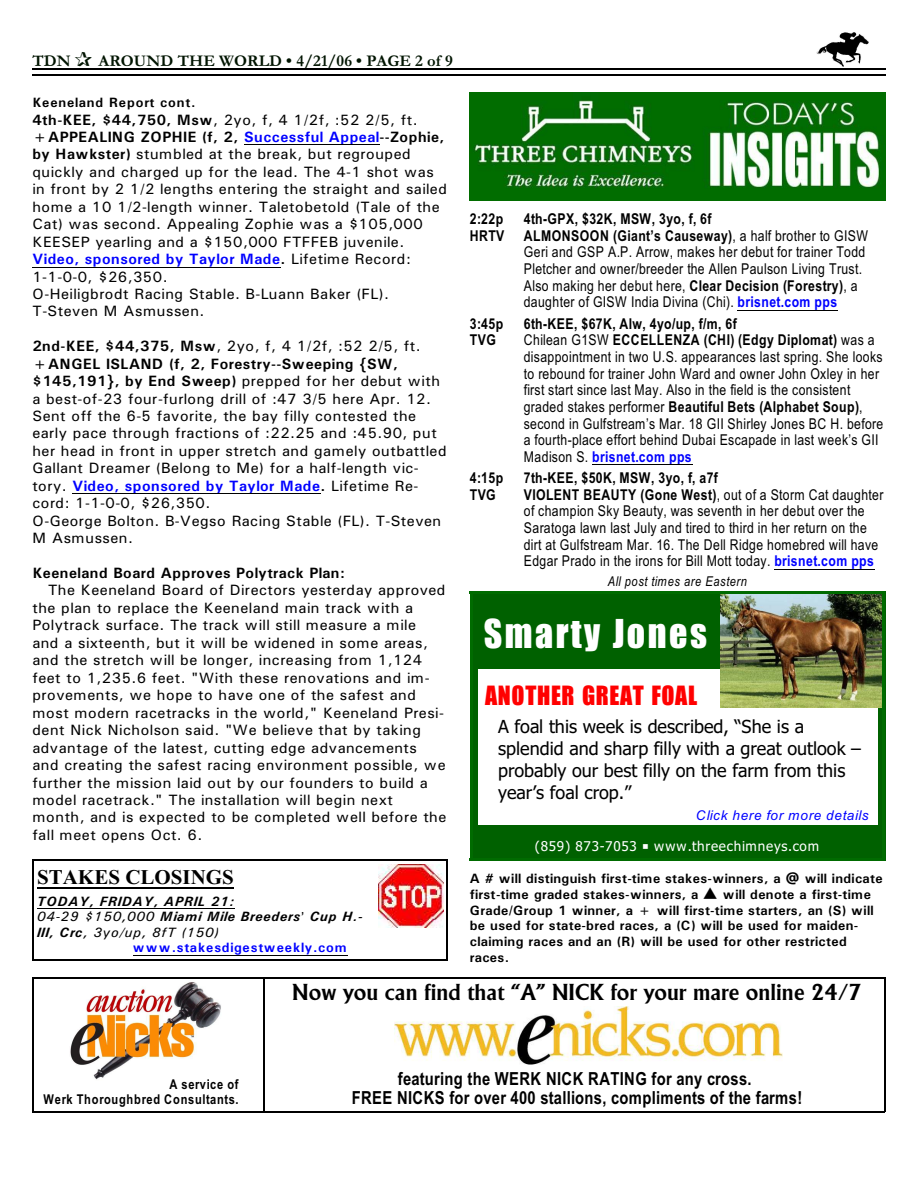
<style>
.page{position:relative;width:918px;height:1188px;background:#fff}
.page>*{position:absolute;margin:0;border:0;box-sizing:border-box;transform-origin:0 0}
.t1{font:40.5px "Billboard";letter-spacing:.06em;color:#fff}
.t2{font:27px "Billboard";letter-spacing:.025em;color:#f00}
.t3{font:700 22.35px "Alberta";color:#000}
.t4{font:700 21px "Times New Roman";letter-spacing:.005em;color:#000}
.t5{font:18px/21.8px "Tahoma";letter-spacing:.005em;color:#000}
.t6{font:700 18px/18.6px "Arial Narrow";letter-spacing:.015em;color:#000;text-align:center}
.t7{font:700 16.5px "Garamond";letter-spacing:.005em;color:#001400}
.t8{font:15px/17.4px "Univers";letter-spacing:.03em;color:#000}
.t9{font:15px/16.6px "Arial Narrow";letter-spacing:.02em;color:#000}
.t10{font:700 15px "Arial Narrow";letter-spacing:.03em;color:#000}
.t11{font:700 15px "Univers";letter-spacing:.03em;color:#000}
.t12{font:700 13.5px/15.6px "Univers";letter-spacing:.025em;color:#000}
.t13{font:italic 700 13.5px "Univers";letter-spacing:.065em;color:#000}
.t14{font:700 13.5px/15.6px "Arial Narrow";letter-spacing:.055em;color:#000;text-align:right}
.t15{font:13.5px "Tahoma";letter-spacing:.06em;color:#fff}
.t16{font:700 13.5px "Univers";letter-spacing:.065em;color:#00f}
.t17{font:italic 13.5px "Univers";letter-spacing:.065em;color:#000}
.t18{font:italic 13.5px "Arial";letter-spacing:.055em;color:#00f}
.t19{font:italic 13.5px "Arial Narrow";letter-spacing:.04em;color:#000}
.t20{font:700 13.5px "Univers";letter-spacing:.065em;color:#000}
.s1{font-weight:700}
.s2{font-weight:700;color:#00f}
.s3{font-weight:400}
</style>
<div class="page">
<img style="left:817px;top:32px;width:51px;height:34px">
<hr style="left:32px;top:68px;width:853px;height:1px;background:#000">
<hr style="left:32px;top:75px;width:853px;height:1px;background:#000">
<img style="left:70px;top:982px;width:151px;height:98px">
<img style="left:394px;top:1007px;width:389px;height:57px">
<hr style="left:263px;top:979px;width:2px;height:132px;background:#000">
<hr style="left:32px;top:977px;width:2px;height:135px;background:#000">
<hr style="left:884px;top:977px;width:1px;height:135px;background:#000">
<hr style="left:32px;top:977px;width:853px;height:2px;background:#000">
<hr style="left:32px;top:1111px;width:853px;height:1px;background:#000">
<img style="left:379px;top:865px;width:64px;height:63px">
<hr style="left:37px;top:887px;width:197px;height:1px;background:#000">
<hr style="left:37px;top:908px;width:198px;height:1px;background:#000">
<hr style="left:133px;top:955px;width:215px;height:1px;background:#000">
<hr style="left:32px;top:859px;width:2px;height:101px;background:#000">
<hr style="left:447px;top:859px;width:1px;height:101px;background:#000">
<hr style="left:32px;top:859px;width:416px;height:2px;background:#000">
<hr style="left:32px;top:959px;width:416px;height:1px;background:#000">
<img style="left:470px;top:93px;width:416px;height:108px">
<hr style="left:738px;top:310px;width:100px;height:1px;background:#000">
<hr style="left:592px;top:464px;width:100px;height:1px;background:#000">
<hr style="left:774px;top:569px;width:100px;height:1px;background:#000">
<div style="left:470px;top:591px;width:415px;height:270px;background:#006100"></div>
<div style="left:478px;top:670px;width:399px;height:155px;background:#fff"></div>
<img style="left:720px;top:594px;width:162px;height:114px">
<hr style="left:470px;top:591px;width:3px;height:270px;background:#006b00">
<hr style="left:883px;top:591px;width:2px;height:270px;background:#006b00">
<hr style="left:470px;top:591px;width:415px;height:3px;background:#006b00">
<hr style="left:470px;top:858px;width:415px;height:3px;background:#006b00">
<hr style="left:244px;top:144px;width:136px;height:1px;background:#000">
<hr style="left:32px;top:267px;width:249px;height:1px;background:#000">
<hr style="left:72px;top:493px;width:249px;height:1px;background:#000">
<p class="t7" style="left:32px;top:55px;width:40px">TDN</p>
<p class="t7" style="left:98px;top:55px;width:356px">AROUND THE WORLD • 4/21/06 • PAGE 2 of 9</p>
<p class="t20" style="left:32px;top:98px;width:165px">Keeneland Report cont.</p>
<p class="t8" style="left:32px;top:112px;width:416px"><span class="s1">4th-KEE, $44,750, Msw</span>, 2yo, f, 4 1/2f, :52 2/5, ft. <span class="s1">+APPEALING ZOPHIE (f, 2,</span> <span class="s2">Successful Appeal</span><span class="s1">--Zophie, by Hawkster)</span> stumbled at the break, but regrouped quickly and charged up for the lead. The 4-1 shot was in front by 2 1/2 lengths entering the straight and sailed home a 10 1/2-length winner. Taletobetold (Tale of the Cat) was second. Appealing Zophie was a $105,000<br>KEESEP yearling and a $150,000 FTFFEB juvenile.<br><span class="s2">Video, sponsored by Taylor Made</span><span class="s1">.</span> Lifetime Record:<br>1-1-0-0, $26,350.<br>O-Heiligbrodt Racing Stable. B-Luann Baker (FL).<br>T-Steven M Asmussen.</p>
<p class="t8" style="left:32px;top:339px;width:416px"><span class="s1">2nd-KEE, $44,375, Msw</span>, 2yo, f, 4 1/2f, :52 2/5, ft. <span class="s1">+ANGEL ISLAND (f, 2, Forestry--Sweeping {SW, $145,191}, by End Sweep)</span> prepped for her debut with a best-of-23 four-furlong drill of :47 3/5 here Apr. 12.<br>Sent off the 6-5 favorite, the bay filly contested the early pace through fractions of :22.25 and :45.90, put her head in front in upper stretch and gamely outbattled Gallant Dreamer (Belong to Me) for a half-length vic&shy;tory. <span class="s2">Video, sponsored by Taylor Made</span><span class="s1">.</span> Lifetime Re&shy;cord: 1-1-0-0, $26,350.<br>O-George Bolton. B-Vegso Racing Stable (FL). T-Steven M Asmussen.</p>
<p class="t11" style="left:32px;top:568px;width:314px">Keeneland Board Approves Polytrack Plan:</p>
<p class="t8" style="left:32px;top:583px;width:416px;text-indent:16px">The Keeneland Board of Directors yesterday approved the plan to replace the Keeneland main track with a Polytrack surface. The track will still measure a mile<br>and a sixteenth, but it will be widened in some areas, and the stretch will be longer, increasing from 1,124 feet to 1,235.6 feet. "With these renovations and im&shy;provements, we hope to have one of the safest and most modern racetracks in the world," Keeneland Presi&shy;dent Nick Nicholson said. "We believe that by taking advantage of the latest, cutting edge advancements and creating the safest racing environment possible, we further the mission laid out by our founders to build a model racetrack." The installation will begin next month, and is expected to be completed well before the fall meet opens Oct. 6.</p>
<h3 class="t4" style="left:37px;top:870px;width:198px">STAKES CLOSINGS</h3>
<p class="t13" style="left:37px;top:896px;width:199px">TODAY, FRIDAY, APRIL 21:</p>
<p class="t13" style="left:37px;top:912px;width:327px"><span class="s3">04-29 $150,000</span> Miami Mile Breeders Cup H.-</p>
<p class="t17" style="left:37px;top:927px;width:184px"><span class="s1">III, Crc</span>, 3yo/up, 8fT (150)</p>
<p class="t16" style="left:133px;top:943px;width:215px">www.stakesdigestweekly.com</p>
<p class="t10" style="left:470px;top:213px;width:35px">2:22p</p>
<p class="t10" style="left:524px;top:213px;width:189px">4th-GPX, $32K, MSW, 3yo, f, 6f</p>
<p class="t10" style="left:470px;top:230px;width:36px">HRTV</p>
<p class="t9" style="left:524px;top:229px;width:346px"><span class="s1">ALMONSOON (Giant’s Causeway)</span>, a half brother to GISW Geri and GSP A.P. Arrow, makes her debut for trainer Todd Pletcher and owner/breeder the Allen Paulson Living Trust.<br>Also making her debut here, <span class="s1">Clear Decision (Forestry)</span>, a daughter of GISW India Divina (Chi). <span class="s2">brisnet.com pps</span></p>
<p class="t10" style="left:470px;top:318px;width:35px">3:45p</p>
<p class="t10" style="left:524px;top:318px;width:215px">6th-KEE, $67K, Alw, 4yo/up, f/m, 6f</p>
<p class="t10" style="left:470px;top:334px;width:28px">TVG</p>
<p class="t9" style="left:524px;top:333px;width:361px">Chilean G1SW <span class="s1">ECCELLENZA (CHI) (Edgy Diplomat)</span> was a disappointment in two U.S. appearances last spring. She looks to rebound for trainer John Ward and owner John Oxley in her first start since last May. Also in the field is the consistent graded stakes performer <span class="s1">Beautiful Bets (Alphabet Soup)</span>, second in Gulfstream’s Mar. 18 GII Shirley Jones BC H. before a fourth-place effort behind Dubai Escapade in last week’s GII Madison S. <span class="s2">brisnet.com pps</span></p>
<p class="t10" style="left:470px;top:472px;width:35px">4:15p</p>
<p class="t10" style="left:524px;top:472px;width:196px">7th-KEE, $50K, MSW, 3yo, f, a7f</p>
<p class="t10" style="left:470px;top:489px;width:28px">TVG</p>
<p class="t9" style="left:524px;top:487px;width:361px"><span class="s1">VIOLENT BEAUTY (Gone West)</span>, out of a Storm Cat daughter of champion Sky Beauty, was seventh in her debut over the Saratoga lawn last July and tired to third in her return on the dirt at Gulfstream Mar. 16. The Dell Ridge homebred will have Edgar Prado in the irons for Bill Mott today. <span class="s2">brisnet.com pps</span></p>
<p class="t19" style="left:608px;top:576px;width:141px">All post times are Eastern</p>
<h1 class="t1" style="left:484px;top:613px;width:225px">Smarty Jones</h1>
<h2 class="t2" style="left:485px;top:682px;width:214px">ANOTHER GREAT FOAL</h2>
<p class="t5" style="left:498px;top:717px;width:365px">A foal this week is described, “She is a splendid and sharp filly with a great outlook – probably our best filly on the farm from this year’s foal crop.”</p>
<p class="t18" style="left:696px;top:810px;width:174px">Click here for more details</p>
<p class="t15" style="left:535px;top:840px;width:103px">(859) 873-7053</p>
<p class="t15" style="left:654px;top:840px;width:166px">www.threechimneys.com</p>
<p class="t12" style="left:470px;top:872px;width:414px">A # will distinguish first-time stakes-winners, a @ will indicate first-time graded stakes-winners, a ▲ will denote a first-time Grade/Group 1 winner, a + will first-time starters, an (S) will be used for state-bred races, a (C) will be used for maiden&shy;claiming races and an (R) will be used for other restricted races.</p>
<p class="t14" style="left:43px;top:1077px;width:197px">A service of<br>Werk Thoroughbred Consultants.</p>
<h3 class="t3" style="left:292px;top:979px;width:571px">Now you can find that “A” NICK for your mare online 24/7</h3>
<p class="t6" style="left:352px;top:1071px;width:452px">featuring the WERK NICK RATING for any cross.<br>FREE NICKS for over 400 stallions, compliments of the farms!</p>
</div>
